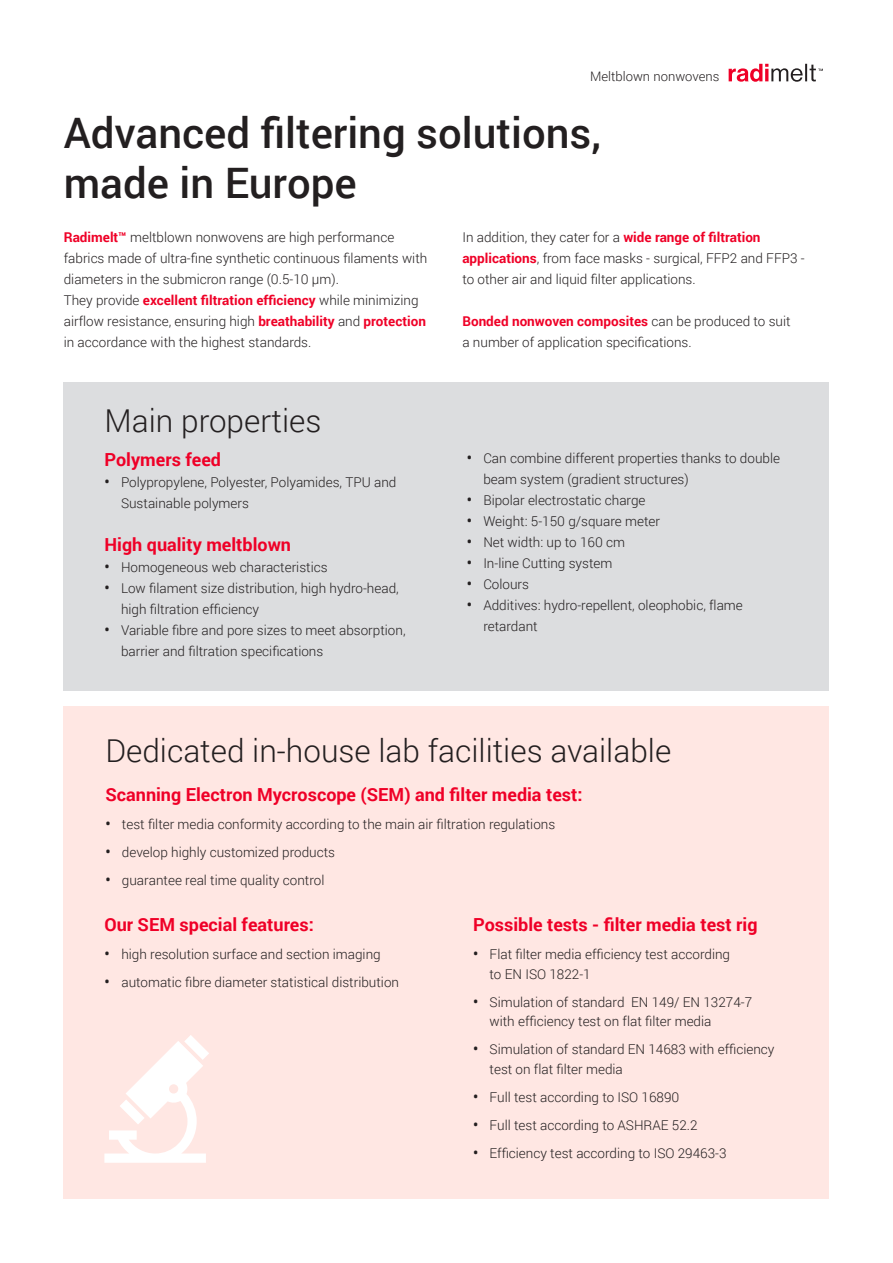
<style>
.page{position:relative;width:893px;height:1263px;background:#fff}
.page>*{position:absolute;margin:0;border:0;box-sizing:border-box;transform-origin:0 0}
.t1{font:500 42px/49.5px "Roboto";color:#231f20}
.t2{font:300 31.5px "Roboto";color:#231f20}
.t3{font:700 18px "Roboto";color:#ef0027}
.t4{font:300 13.5px/21px "Roboto";color:#231f20}
.t5{font:300 13.05px "Roboto";color:#231f20}
.s1{font-weight:700;color:#ef0027}
.s2{font-weight:500;font-size:15px}
</style>
<div class="page">
<div style="left:64px;top:706px;width:765px;height:492px;background:#ffe7e3"></div>
<svg style="left:729px;top:64px;width:94px;height:18px"></svg>
<div style="left:64px;top:382px;width:765px;height:308px;background:#dcdddf"></div>
<svg style="left:104px;top:1035px;width:105px;height:128px"></svg>
<p class="t5" style="left:590px;top:68px;width:131px">Meltblown nonwovens</p>
<h1 class="t1" style="left:64px;top:107px;width:539px">Advanced filtering solutions, made in Europe</h1>
<p class="t4" style="left:64px;top:226px;width:365px"><span class="s1">Radimelt™</span> meltblown nonwovens are high performance fabrics made of ultra-fine synthetic continuous filaments with diameters in the submicron range (0.5-10 µm).<br>They provide <span class="s1">excellent filtration efficiency</span> while minimizing airflow resistance, ensuring high <span class="s1">breathability</span> and <span class="s1">protection </span>in accordance with the highest standards.</p>
<p class="t4" style="left:462px;top:226px;width:344px">In addition, they cater for a <span class="s1">wide range of filtration applications</span>, from face masks - surgical, FFP2 and FFP3 - to other air and liquid filter applications.</p>
<p class="t4" style="left:462px;top:310px;width:330px"><span class="s1">Bonded nonwoven composites</span> can be produced to suit a number of application specifications.</p>
<h2 class="t2" style="left:105px;top:399px;width:218px">Main properties</h2>
<h3 class="t3" style="left:105px;top:447px;width:118px">Polymers feed</h3>
<p class="t4" style="left:121px;top:471px;width:277px;text-indent:-16px"><span class="s2">•</span> Polypropylene, Polyester, Polyamides, TPU and<br>Sustainable polymers</p>
<h3 class="t3" style="left:105px;top:532px;width:188px">High quality meltblown</h3>
<p class="t4" style="left:105px;top:556px;width:225px"><span class="s2">•</span> Homogeneous web characteristics</p>
<p class="t4" style="left:121px;top:577px;width:279px;text-indent:-16px"><span class="s2">•</span> Low filament size distribution, high hydro-head, high filtration efficiency</p>
<p class="t4" style="left:121px;top:619px;width:286px;text-indent:-16px"><span class="s2">•</span> Variable fibre and pore sizes to meet absorption, barrier and filtration specifications</p>
<p class="t4" style="left:483px;top:447px;width:298px;text-indent:-16px"><span class="s2">•</span> Can combine different properties thanks to double beam system (gradient structures)</p>
<p class="t4" style="left:467px;top:489px;width:180px"><span class="s2">•</span> Bipolar electrostatic charge</p>
<p class="t4" style="left:467px;top:510px;width:195px"><span class="s2">•</span> Weight: 5-150 g/square meter</p>
<p class="t4" style="left:467px;top:531px;width:160px"><span class="s2">•</span> Net width: up to 160 cm</p>
<p class="t4" style="left:467px;top:552px;width:147px"><span class="s2">•</span> In-line Cutting system</p>
<p class="t4" style="left:467px;top:573px;width:64px"><span class="s2">•</span> Colours</p>
<p class="t4" style="left:483px;top:594px;width:261px;text-indent:-16px"><span class="s2">•</span> Additives: hydro-repellent, oleophobic, flame retardant</p>
<h2 class="t2" style="left:105px;top:729px;width:567px">Dedicated in-house lab facilities available</h2>
<h3 class="t3" style="left:105px;top:782px;width:479px">Scanning Electron Mycroscope (SEM) and filter media test:</h3>
<p class="t4" style="left:105px;top:813px;width:451px"><span class="s2">•</span> test filter media conformity according to the main air filtration regulations</p>
<p class="t4" style="left:105px;top:841px;width:231px"><span class="s2">•</span> develop highly customized products</p>
<p class="t4" style="left:105px;top:869px;width:220px"><span class="s2">•</span> guarantee real time quality control</p>
<h3 class="t3" style="left:104px;top:912px;width:211px">Our SEM special features:</h3>
<p class="t4" style="left:104px;top:943px;width:278px"><span class="s2">•</span> high resolution surface and section imaging</p>
<p class="t4" style="left:104px;top:971px;width:296px"><span class="s2">•</span> automatic fibre diameter statistical distribution</p>
<h3 class="t3" style="left:473px;top:912px;width:286px">Possible tests - filter media test rig</h3>
<p class="t4" style="left:490px;top:944px;width:242px;line-height:19.5px;text-indent:-16px"><span class="s2">•</span> Flat filter media efficiency test according to EN ISO 1822-1</p>
<p class="t4" style="left:490px;top:991px;width:264px;line-height:19.5px;text-indent:-16px"><span class="s2">•</span> Simulation of standard EN 149/ EN 13274-7 with efficiency test on flat filter media</p>
<p class="t4" style="left:490px;top:1039px;width:286px;line-height:19.5px;text-indent:-16px"><span class="s2">•</span> Simulation of standard EN 14683 with efficiency test on flat filter media</p>
<p class="t4" style="left:473px;top:1086px;width:208px"><span class="s2">•</span> Full test according to ISO 16890</p>
<p class="t4" style="left:473px;top:1114px;width:226px"><span class="s2">•</span> Full test according to ASHRAE 52.2</p>
<p class="t4" style="left:473px;top:1142px;width:255px"><span class="s2">•</span> Efficiency test according to ISO 29463-3</p>
</div>
